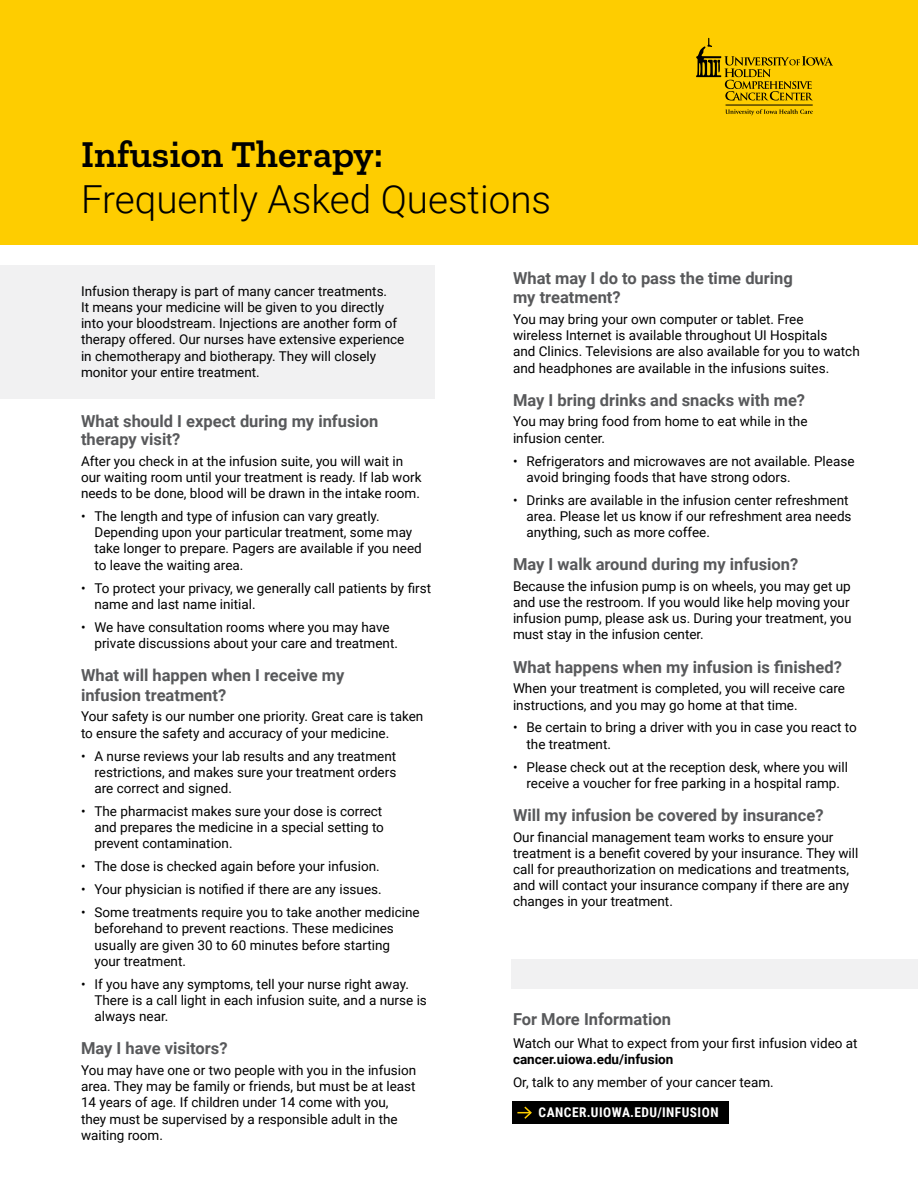
<style>
.page{position:relative;width:918px;height:1188px;background:#fff}
.page>*{position:absolute;margin:0;border:0;box-sizing:border-box;transform-origin:0 0}
.t1{font:300 38.7px "Roboto";color:#000}
.t2{font:600 38.7px "Zilla Slab";color:#000}
.t3{font:700 16.5px/19.8px "Roboto";color:#58595b}
.t4{font:13.5px/16.2px "Roboto";color:#000}
.t5{font:700 13.5px "Roboto";color:#000}
.t6{font:700 13.5px "Roboto Condensed";letter-spacing:.035em;color:#fff}
</style>
<div class="page">
<div style="left:0;top:265px;width:434px;height:134px;background:#f1f1f2"></div>
<div style="left:0;top:0;width:918px;height:244px;background:#fecd00"></div>
<svg style="left:696px;top:38px;width:137px;height:62px"></svg>
<hr style="left:726px;top:105px;width:87px;height:1px;background:#000">
<svg style="left:725px;top:109px;width:88px;height:6px"></svg>
<div style="left:512px;top:1101px;width:217px;height:22px;background:#000"></div>
<svg style="left:517px;top:1106px;width:15px;height:13px"></svg>
<div style="left:512px;top:959px;width:406px;height:29px;background:#f1f1f2"></div>
<h1 class="t2" style="left:81px;top:132px;width:304px">Infusion Therapy:</h1>
<h1 class="t1" style="left:81px;top:172px;width:472px">Frequently Asked Questions</h1>
<p class="t4" style="left:81px;top:282px;width:325px">Infusion therapy is part of many cancer treatments.<br>It means your medicine will be given to you directly into your bloodstream. Injections are another form of therapy offered. Our nurses have extensive experience in chemotherapy and biotherapy. They will closely monitor your entire treatment.</p>
<p class="t3" style="left:81px;top:412px;width:299px;line-height:18px">What should I expect during my infusion therapy visit?</p>
<p class="t4" style="left:81px;top:452px;width:342px">After you check in at the infusion suite, you will wait in our waiting room until your treatment is ready. If lab work needs to be done, blood will be drawn in the intake room.</p>
<p class="t4" style="left:94px;top:508px;width:329px;text-indent:-14px">• The length and type of infusion can vary greatly.<br>Depending upon your particular treatment, some may take longer to prepare. Pagers are available if you need to leave the waiting area.</p>
<p class="t4" style="left:94px;top:579px;width:338px;text-indent:-14px">• To protect your privacy, we generally call patients by first name and last name initial.</p>
<p class="t4" style="left:94px;top:618px;width:305px;text-indent:-14px">• We have consultation rooms where you may have private discussions about your care and treatment.</p>
<p class="t3" style="left:81px;top:665px;width:265px">What will happen when I receive my infusion treatment?</p>
<p class="t4" style="left:81px;top:708px;width:344px">Your safety is our number one priority. Great care is taken to ensure the safety and accuracy of your medicine.</p>
<p class="t4" style="left:94px;top:747px;width:303px;text-align:justify;text-indent:-14px">• A nurse reviews your lab results and any treatment restrictions, and makes sure your treatment orders are correct and signed.</p>
<p class="t4" style="left:94px;top:803px;width:291px;text-align:justify;text-indent:-14px">• The pharmacist makes sure your dose is correct and prepares the medicine in a special setting to prevent contamination.</p>
<p class="t4" style="left:81px;top:858px;width:300px">• The dose is checked again before your infusion.</p>
<p class="t4" style="left:81px;top:881px;width:302px">• Your physician is notified if there are any issues.</p>
<p class="t4" style="left:94px;top:904px;width:327px;text-indent:-14px">• Some treatments require you to take another medicine beforehand to prevent reactions. These medicines usually are given 30 to 60 minutes before starting<br>your treatment.</p>
<p class="t4" style="left:94px;top:975px;width:334px;text-indent:-14px">• If you have any symptoms, tell your nurse right away.<br>There is a call light in each infusion suite, and a nurse is always near.</p>
<p class="t3" style="left:81px;top:1038px;width:148px">May I have visitors?</p>
<p class="t4" style="left:81px;top:1062px;width:337px">You may have one or two people with you in the infusion area. They may be family or friends, but must be at least 14 years of age. If children under 14 come with you, they must be supervised by a responsible adult in the waiting room.</p>
<p class="t3" style="left:513px;top:267px;width:281px">What may I do to pass the time during my treatment?</p>
<p class="t4" style="left:513px;top:311px;width:348px">You may bring your own computer or tablet. Free<br>wireless Internet is available throughout UI Hospitals<br>and Clinics. Televisions are also available for you to watch and headphones are available in the infusions suites.</p>
<p class="t3" style="left:513px;top:389px;width:294px">May I bring drinks and snacks with me?</p>
<p class="t4" style="left:513px;top:413px;width:296px">You may bring food from home to eat while in the infusion center.</p>
<p class="t4" style="left:526px;top:452px;width:330px;text-indent:-14px">• Refrigerators and microwaves are not available. Please avoid bringing foods that have strong odors.</p>
<p class="t4" style="left:526px;top:491px;width:327px;text-indent:-14px">• Drinks are available in the infusion center refreshment area. Please let us know if our refreshment area needs anything, such as more coffee.</p>
<p class="t3" style="left:513px;top:554px;width:287px">May I walk around during my infusion?</p>
<p class="t4" style="left:513px;top:577px;width:340px">Because the infusion pump is on wheels, you may get up and use the restroom. If you would like help moving your infusion pump, please ask us. During your treatment, you must stay in the infusion center.</p>
<p class="t3" style="left:513px;top:656px;width:330px">What happens when my infusion is finished?</p>
<p class="t4" style="left:513px;top:680px;width:334px">When your treatment is completed, you will receive care instructions, and you may go home at that time.</p>
<p class="t4" style="left:526px;top:719px;width:332px;text-indent:-14px">• Be certain to bring a driver with you in case you react to the treatment.</p>
<p class="t4" style="left:513px;top:758px;width:337px;text-align:center">• Please check out at the reception desk, where you will receive a voucher for free parking in a hospital ramp.</p>
<p class="t3" style="left:513px;top:805px;width:312px">Will my infusion be covered by insurance?</p>
<p class="t4" style="left:513px;top:828px;width:347px">Our financial management team works to ensure your treatment is a benefit covered by your insurance. They will call for preauthorization on medications and treatments, and will contact your insurance company if there are any changes in your treatment.</p>
<p class="t3" style="left:513px;top:1008px;width:159px">For More Information</p>
<p class="t4" style="left:513px;top:1034px;width:346px">Watch our What to expect from your first infusion video at</p>
<p class="t5" style="left:513px;top:1050px;width:162px">cancer.uiowa.edu/infusion</p>
<p class="t4" style="left:513px;top:1073px;width:262px">Or, talk to any member of your cancer team.</p>
<p class="t6" style="left:539px;top:1103px;width:181px">CANCER.UIOWA.EDU/INFUSION</p>
</div>
